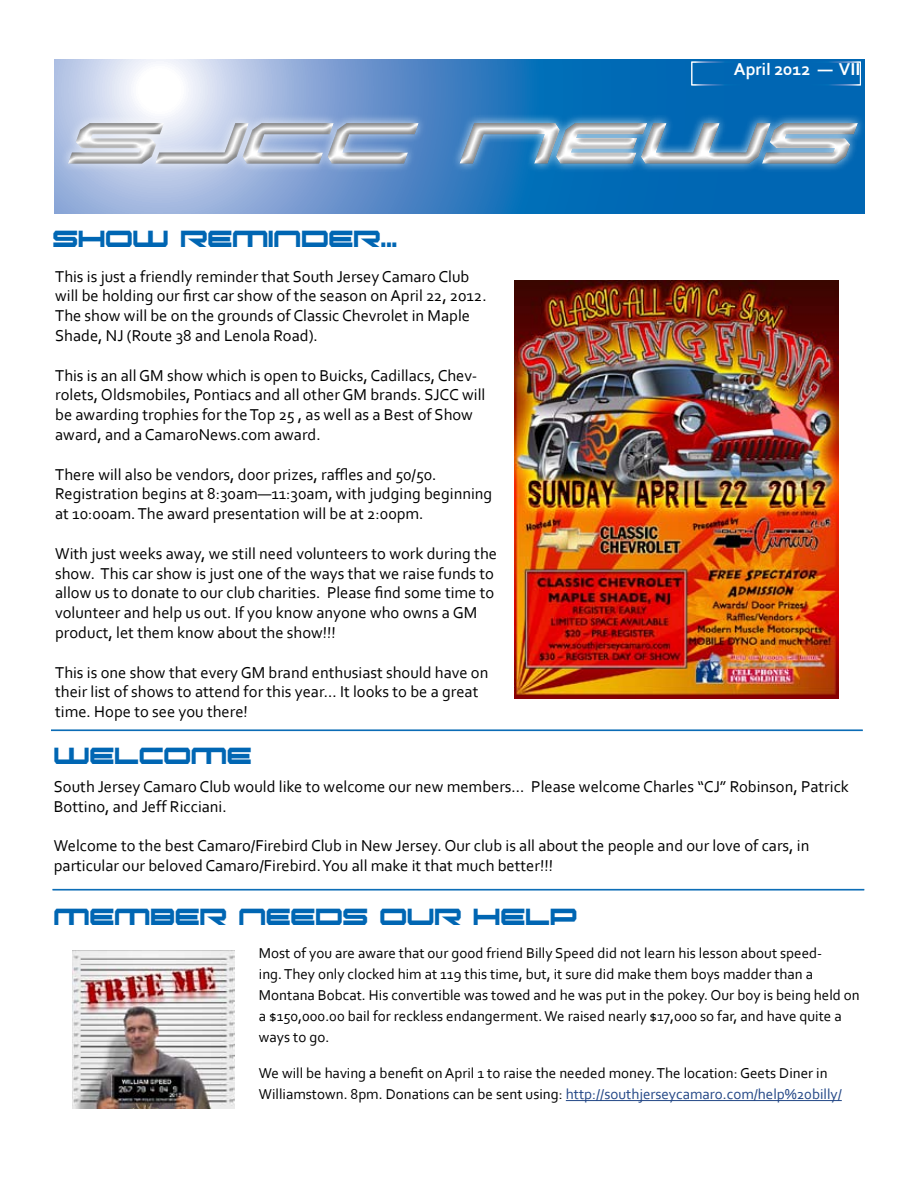
<style>
.page{position:relative;width:918px;height:1188px;background:#fff}
.page>*{position:absolute;margin:0;border:0;box-sizing:border-box;transform-origin:0 0}
.t1{font:italic 99px "Oramac";color:#fff}
.t2{font:36px "Oramac Condensed";color:#0066b3}
.t3{font:700 18px "Corbel";color:#fff}
.t4{font:16.5px/19.8px "Corbel";color:#000}
.t5{font:15px/21px "Corbel";color:#000}
.s1{color:#234786}
</style>
<div class="page">
<img style="left:515px;top:280px;width:324px;height:418px">
<svg style="left:55px;top:59px;width:809px;height:155px;background:#4f8fc8"></svg>
<hr style="left:51px;top:730px;width:812px;height:1px;background:#0066b3">
<hr style="left:52px;top:889px;width:812px;height:1px;background:#0066b3">
<hr style="left:52px;top:890px;width:812px;height:1px;background:#0066b3">
<img style="left:73px;top:950px;width:161px;height:159px">
<div style="left:58px;top:114px;width:807px;height:60px;background:#fff;opacity:.75"></div>
<div style="left:62px;top:115px;width:802px;height:57px;background:#000;opacity:.5"></div>
<hr style="left:566px;top:1100px;width:276px;height:1px;background:#234786">
<p class="t3" style="left:734px;top:58px;width:128px">April 2012 — VII</p>
<h1 class="t1" style="left:65px;top:94px;width:783px">SJCC News</h1>
<h2 class="t2" style="left:53px;top:219px;width:346px">Show Reminder...</h2>
<p class="t4" style="left:55px;top:266px;width:433px">This is just a friendly reminder that South Jersey Camaro Club will be holding our first car show of the season on April 22, 2012.<br>The show will be on the grounds of Classic Chevrolet in Maple Shade, NJ (Route 38 and Lenola Road).</p>
<p class="t4" style="left:55px;top:365px;width:432px">This is an all GM show which is open to Buicks, Cadillacs, Chev&shy;rolets, Oldsmobiles, Pontiacs and all other GM brands. SJCC will be awarding trophies for the Top 25 , as well as a Best of Show award, and a CamaroNews.com award.</p>
<p class="t4" style="left:55px;top:464px;width:439px">There will also be vendors, door prizes, raffles and 50/50.<br>Registration begins at 8:30am—11:30am, with judging beginning at 10:00am. The award presentation will be at 2:00pm.</p>
<p class="t4" style="left:55px;top:543px;width:443px">With just weeks away, we still need volunteers to work during the show. This car show is just one of the ways that we raise funds to allow us to donate t0 our club charities. Please find some time to volunteer and help us out. If you know anyone who owns a GM product, let them know about the show!!!</p>
<p class="t4" style="left:55px;top:662px;width:435px">This is one show that every GM brand enthusiast should have on their list of shows to attend for this year... It looks to be a great time. Hope to see you there!</p>
<h2 class="t2" style="left:54px;top:736px;width:199px">Welcome</h2>
<p class="t4" style="left:54px;top:776px;width:797px">South Jersey Camaro Club would like to welcome our new members... Please welcome Charles “CJ” Robinson, Patrick<br>Bottino, and Jeff Ricciani.</p>
<p class="t4" style="left:54px;top:835px;width:757px">Welcome to the best Camaro/Firebird Club in New Jersey. Our club is all about the people and our love of cars, in particular our beloved Camaro/Firebird. You all make it that much better!!!</p>
<h2 class="t2" style="left:54px;top:897px;width:525px">Member needs our help</h2>
<p class="t5" style="left:259px;top:942px;width:602px">Most of you are aware that our good friend Billy Speed did not learn his lesson about speed-<br>ing. They only clocked him at 119 this time, but, it sure did make them boys madder than a Montana Bobcat. His convertible was towed and he was put in the pokey. Our boy is being held on a $150,000.00 bail for reckless endangerment. We raised nearly $17,000 so far, and have quite a ways to go.</p>
<p class="t5" style="left:259px;top:1062px;width:584px">We will be having a benefit on April 1 to raise the needed money. The location: Geets Diner in<br>Williamstown. 8pm. Donations can be sent using: <span class="s1">http://southjerseycamaro.com/help%20billy/</span></p>
</div>
